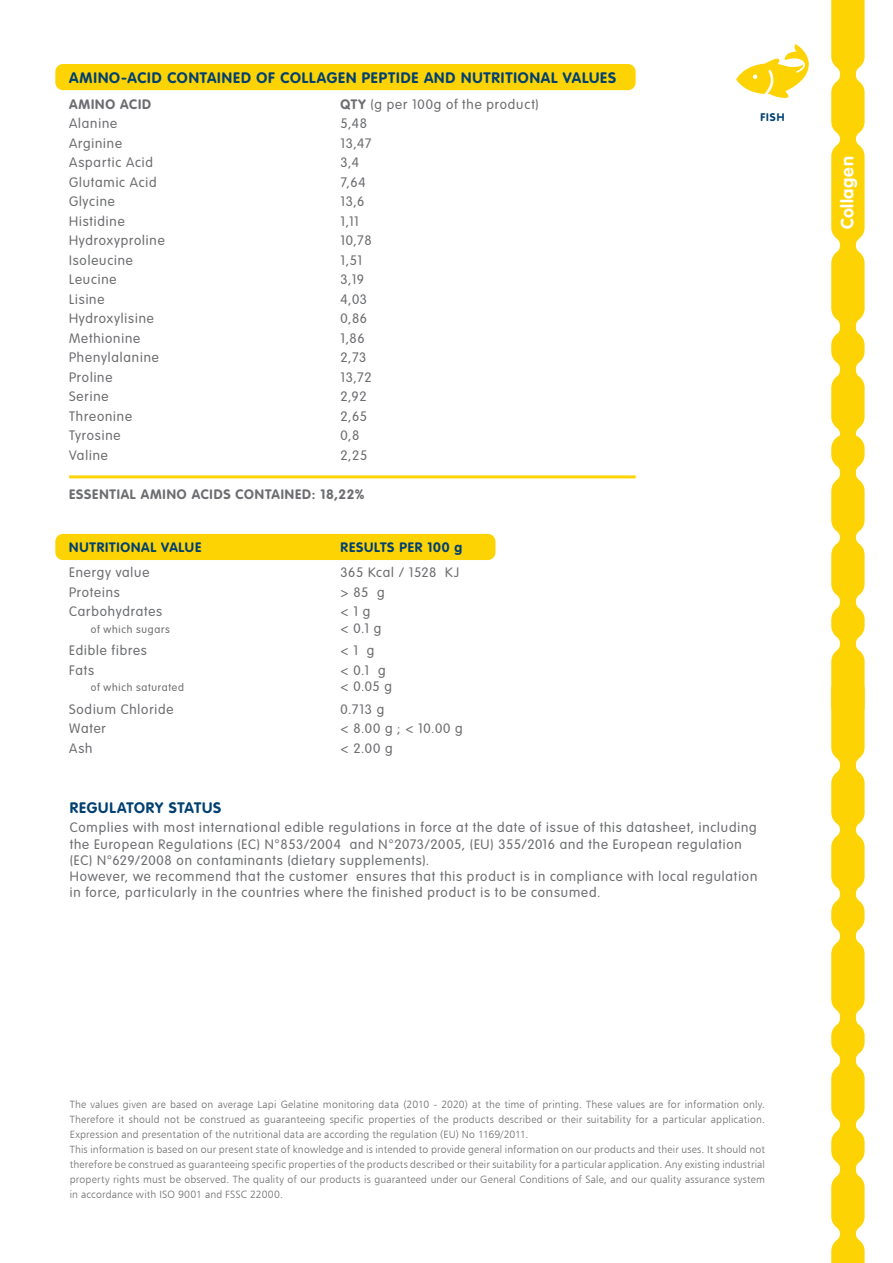
<style>
.page{position:relative;width:893px;height:1263px;background:#fff}
.page>*{position:absolute;margin:0;border:0;box-sizing:border-box;transform-origin:0 0}
.t1{font:700 17.55px "VAG Rounded LT";letter-spacing:.035em;color:#fff}
.t2{font:700 15px "VAG Rounded LT";letter-spacing:.06em;color:#004071}
.t3{font:300 13.5px/16.2px "VAG Rounded LT";letter-spacing:.065em;color:#6c6d70}
.t4{font:700 13.5px "VAG Rounded LT";letter-spacing:.06em;color:#6c6d70}
.t5{font:700 13.5px "VAG Rounded LT";letter-spacing:.06em;color:#004071}
.t6{font:300 13.5px "VAG Rounded LT";letter-spacing:.035em;color:#6c6d70}
.t7{font:700 10.95px "VAG Rounded LT";color:#004071}
.t8{font:10.5px/15px "Humanist 777 BT Light B";letter-spacing:.015em;color:#6c6d70}
.t9{font:300 10.5px "VAG Rounded LT";letter-spacing:.07em;color:#6c6d70}
.s1{font-weight:700}
</style>
<div class="page">
<svg style="left:831px;top:0;width:34px;height:1263px;background:#fed927"></svg>
<div style="left:55px;top:534px;width:440px;height:26px;background:#fed304;border-radius:8px"></div>
<div style="left:55px;top:64px;width:581px;height:26px;background:#fed304;border-radius:8px"></div>
<hr style="left:69px;top:475px;width:567px;height:3px;background:#fed304">
<svg style="left:736px;top:44px;width:73px;height:54px"></svg>
<p class="t2" style="left:69px;top:69px;width:548px">AMINO-ACID CONTAINED OF COLLAGEN PEPTIDE AND NUTRITIONAL VALUES</p>
<p class="t4" style="left:69px;top:96px;width:84px">AMINO ACID</p>
<p class="t3" style="left:341px;top:96px;width:200px"><span class="s1">QTY</span> (g per 100g of the product)</p>
<p class="t3" style="left:69px;top:116px;width:50px">Alanine</p>
<p class="t3" style="left:341px;top:116px;width:28px">5,48</p>
<p class="t3" style="left:69px;top:135px;width:55px">Arginine</p>
<p class="t3" style="left:341px;top:135px;width:32px">13,47</p>
<p class="t3" style="left:69px;top:155px;width:85px">Aspartic Acid</p>
<p class="t3" style="left:341px;top:155px;width:20px">3,4</p>
<p class="t3" style="left:69px;top:174px;width:89px">Glutamic Acid</p>
<p class="t3" style="left:341px;top:174px;width:27px">7,64</p>
<p class="t3" style="left:69px;top:194px;width:47px">Glycine</p>
<p class="t3" style="left:341px;top:194px;width:25px">13,6</p>
<p class="t3" style="left:69px;top:213px;width:57px">Histidine</p>
<p class="t3" style="left:341px;top:213px;width:20px">1,11</p>
<p class="t3" style="left:69px;top:233px;width:97px">Hydroxyproline</p>
<p class="t3" style="left:341px;top:233px;width:33px">10,78</p>
<p class="t3" style="left:69px;top:252px;width:65px">Isoleucine</p>
<p class="t3" style="left:341px;top:252px;width:23px">1,51</p>
<p class="t3" style="left:69px;top:272px;width:49px">Leucine</p>
<p class="t3" style="left:341px;top:272px;width:25px">3,19</p>
<p class="t3" style="left:69px;top:291px;width:37px">Lisine</p>
<p class="t3" style="left:341px;top:291px;width:28px">4,03</p>
<p class="t3" style="left:69px;top:311px;width:86px">Hydroxylisine</p>
<p class="t3" style="left:341px;top:311px;width:28px">0,86</p>
<p class="t3" style="left:69px;top:330px;width:73px">Methionine</p>
<p class="t3" style="left:341px;top:330px;width:26px">1,86</p>
<p class="t3" style="left:69px;top:350px;width:91px">Phenylalanine</p>
<p class="t3" style="left:341px;top:350px;width:27px">2,73</p>
<p class="t3" style="left:69px;top:369px;width:45px">Proline</p>
<p class="t3" style="left:341px;top:369px;width:33px">13,72</p>
<p class="t3" style="left:69px;top:389px;width:41px">Serine</p>
<p class="t3" style="left:341px;top:389px;width:28px">2,92</p>
<p class="t3" style="left:69px;top:408px;width:64px">Threonine</p>
<p class="t3" style="left:341px;top:408px;width:28px">2,65</p>
<p class="t3" style="left:69px;top:428px;width:53px">Tyrosine</p>
<p class="t3" style="left:341px;top:428px;width:20px">0,8</p>
<p class="t3" style="left:69px;top:447px;width:40px">Valine</p>
<p class="t3" style="left:341px;top:447px;width:28px">2,25</p>
<p class="t4" style="left:69px;top:486px;width:297px">ESSENTIAL AMINO ACIDS CONTAINED: 18,22%</p>
<p class="t5" style="left:69px;top:539px;width:134px">NUTRITIONAL VALUE</p>
<p class="t5" style="left:341px;top:539px;width:123px">RESULTS PER 100 g</p>
<p class="t3" style="left:69px;top:565px;width:82px">Energy value</p>
<p class="t6" style="left:341px;top:565px;width:120px">365 Kcal / 1528 KJ</p>
<p class="t3" style="left:69px;top:584px;width:52px">Proteins</p>
<p class="t3" style="left:341px;top:584px;width:46px">&gt; 85 g</p>
<p class="t3" style="left:69px;top:604px;width:95px">Carbohydrates</p>
<p class="t3" style="left:341px;top:604px;width:31px">&lt; 1 g</p>
<p class="t9" style="left:91px;top:623px;width:81px">of which sugars</p>
<p class="t3" style="left:341px;top:620px;width:42px">&lt; 0.1 g</p>
<p class="t3" style="left:69px;top:643px;width:79px">Edible fibres</p>
<p class="t3" style="left:341px;top:643px;width:35px">&lt; 1 g</p>
<p class="t3" style="left:69px;top:662px;width:26px">Fats</p>
<p class="t3" style="left:341px;top:662px;width:46px">&lt; 0.1 g</p>
<p class="t9" style="left:91px;top:682px;width:95px">of which saturated</p>
<p class="t3" style="left:341px;top:679px;width:53px">&lt; 0.05 g</p>
<p class="t3" style="left:69px;top:701px;width:106px">Sodium Chloride</p>
<p class="t3" style="left:341px;top:701px;width:45px">0.713 g</p>
<p class="t3" style="left:69px;top:721px;width:38px">Water</p>
<p class="t3" style="left:341px;top:721px;width:124px">&lt; 8.00 g ; &lt; 10.00 g</p>
<p class="t3" style="left:69px;top:740px;width:25px">Ash</p>
<p class="t3" style="left:341px;top:740px;width:53px">&lt; 2.00 g</p>
<p class="t7" style="left:760px;top:110px;width:26px">FISH</p>
<p class="t2" style="left:70px;top:799px;width:153px">REGULATORY STATUS</p>
<p class="t3" style="left:70px;top:820px;width:689px">Complies with most international edible regulations in force at the date of issue of this datasheet, including the European Regulations (EC) N°853/2004 and N°2073/2005, (EU) 355/2016 and the European regulation (EC) N°629/2008 on contaminants (dietary supplements).<br>However, we recommend that the customer ensures that this product is in compliance with local regulation in force, particularly in the countries where the finished product is to be consumed.</p>
<p class="t1" style="left:837px;top:229px;width:74px;rotate:-90deg">Collagen</p>
<p class="t8" style="left:70px;top:1097px;width:697px">The values given are based on average Lapi Gelatine monitoring data (2010 - 2020) at the time of printing. These values are for information only.<br>Therefore it should not be construed as guaranteeing specific properties of the products described or their suitability for a particular application.<br>Expression and presentation of the nutritional data are according the regulation (EU) No 1169/2011.<br>This information is based on our present state of knowledge and is intended to provide general information on our products and their uses. It should not therefore be construed as guaranteeing specific properties of the products described or their suitability for a particular application. Any existing industrial property rights must be observed. The quality of our products is guaranteed under our General Conditions of Sale, and our quality assurance system in accordance with ISO 9001 and FSSC 22000.</p>
</div>
